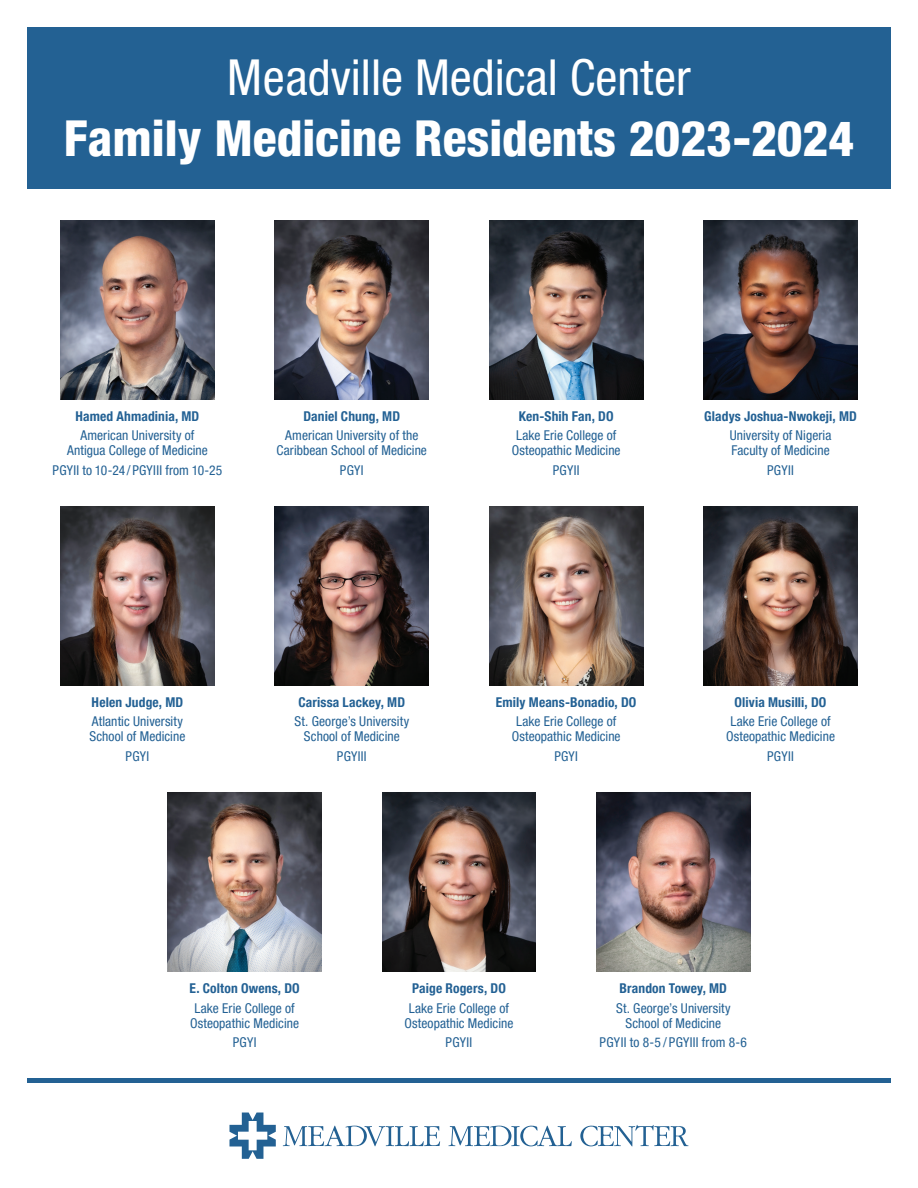
<style>
.page{position:relative;width:918px;height:1188px;background:#fff}
.page>*{position:absolute;margin:0;border:0;box-sizing:border-box;transform-origin:0 0}
.t1{font:800 condensed 49.5px "Helvetica Neue LT Pro";color:#fff}
.t2{font:condensed 49.5px "Helvetica Neue LT Pro";color:#fff}
.t3{font:condensed 13.5px/15px "Helvetica Neue LT Pro";letter-spacing:.005em;color:#236194;text-align:center}
.t4{font:700 condensed 13.5px "Helvetica Neue LT Pro";letter-spacing:.01em;color:#236194}
.t5{font:condensed 13.5px "Helvetica Neue LT Pro";letter-spacing:.025em;color:#236194}
</style>
<div class="page">
<div style="left:27px;top:27px;width:864px;height:162px;background:#236193"></div>
<hr style="left:27px;top:1079px;width:864px;height:4px;background:#236193">
<svg style="left:229px;top:1113px;width:47px;height:46px"></svg>
<svg style="left:283px;top:1126px;width:157px;height:20px"></svg>
<svg style="left:448px;top:1126px;width:124px;height:20px"></svg>
<svg style="left:580px;top:1125px;width:108px;height:21px"></svg>
<img style="left:61px;top:220px;width:153px;height:179px">
<img style="left:275px;top:220px;width:154px;height:179px">
<img style="left:489px;top:220px;width:154px;height:179px">
<img style="left:704px;top:220px;width:153px;height:179px">
<img style="left:61px;top:506px;width:153px;height:179px">
<img style="left:275px;top:506px;width:154px;height:179px">
<img style="left:489px;top:506px;width:154px;height:179px">
<img style="left:704px;top:506px;width:153px;height:179px">
<img style="left:168px;top:792px;width:154px;height:179px">
<img style="left:382px;top:792px;width:154px;height:179px">
<img style="left:596px;top:792px;width:154px;height:179px">
<h1 class="t2" style="left:227px;top:48px;width:465px">Meadville Medical Center</h1>
<h1 class="t1" style="left:64px;top:108px;width:792px">Family Medicine Residents 2023-2024</h1>
<p class="t4" style="left:76px;top:408px;width:125px">Hamed Ahmadinia, MD</p>
<p class="t3" style="left:67px;top:428px;width:142px">American University of<br>Antigua College of Medicine</p>
<p class="t3" style="left:53px;top:463px;width:171px">PGYII to 10-24 / PGYIII from 10-25</p>
<p class="t4" style="left:304px;top:408px;width:98px">Daniel Chung, MD</p>
<p class="t3" style="left:277px;top:428px;width:152px">American University of the<br>Caribbean School of Medicine</p>
<p class="t3" style="left:340px;top:463px;width:25px">PGYI</p>
<p class="t4" style="left:519px;top:408px;width:96px">Ken-Shih Fan, DO</p>
<p class="t3" style="left:512px;top:428px;width:110px">Lake Erie College of<br>Osteopathic Medicine</p>
<p class="t3" style="left:553px;top:463px;width:28px">PGYII</p>
<p class="t4" style="left:704px;top:408px;width:154px">Gladys Joshua-Nwokeji, MD</p>
<p class="t3" style="left:730px;top:428px;width:103px;text-align:left">University of Nigeria<br>Faculty of Medicine</p>
<p class="t3" style="left:767px;top:463px;width:28px">PGYII</p>
<p class="t4" style="left:92px;top:694px;width:93px">Helen Judge, MD</p>
<p class="t3" style="left:90px;top:714px;width:97px;text-align:left">Atlantic University<br>School of Medicine</p>
<p class="t3" style="left:126px;top:749px;width:25px">PGYI</p>
<p class="t4" style="left:298px;top:694px;width:108px">Carissa Lackey, MD</p>
<p class="t3" style="left:294px;top:714px;width:116px">St. George’s University<br>School of Medicine</p>
<p class="t3" style="left:337px;top:749px;width:31px">PGYIII</p>
<p class="t4" style="left:496px;top:694px;width:142px">Emily Means-Bonadio, DO</p>
<p class="t3" style="left:512px;top:714px;width:110px">Lake Erie College of<br>Osteopathic Medicine</p>
<p class="t3" style="left:554px;top:749px;width:25px">PGYI</p>
<p class="t4" style="left:735px;top:694px;width:93px">Olivia Musilli, DO</p>
<p class="t3" style="left:726px;top:714px;width:110px">Lake Erie College of<br>Osteopathic Medicine</p>
<p class="t3" style="left:767px;top:749px;width:28px">PGYII</p>
<p class="t4" style="left:190px;top:980px;width:112px">E. Colton Owens, DO</p>
<p class="t3" style="left:190px;top:1000px;width:110px">Lake Erie College of<br>Osteopathic Medicine</p>
<p class="t3" style="left:233px;top:1035px;width:25px">PGYI</p>
<p class="t4" style="left:412px;top:980px;width:95px">Paige Rogers, DO</p>
<p class="t3" style="left:405px;top:1000px;width:110px">Lake Erie College of<br>Osteopathic Medicine</p>
<p class="t3" style="left:446px;top:1035px;width:28px">PGYII</p>
<p class="t4" style="left:620px;top:980px;width:109px">Brandon Towey, MD</p>
<p class="t3" style="left:616px;top:1000px;width:116px">St. George’s University<br>School of Medicine</p>
<p class="t5" style="left:600px;top:1034px;width:149px">PGYII to 8-5 / PGYIII from 8-6</p>
</div>
